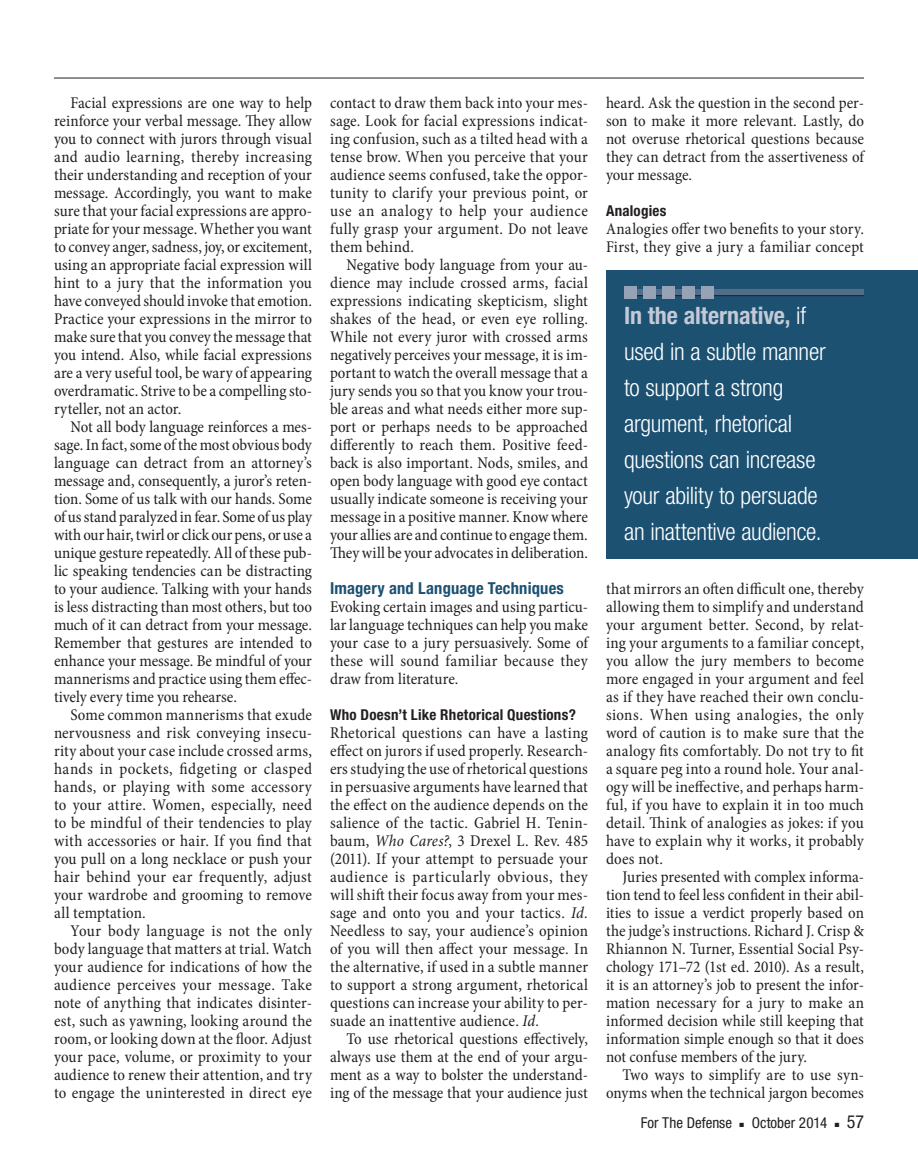
<style>
.page{position:relative;width:918px;height:1175px;background:#fff}
.page>*{position:absolute;margin:0;border:0;box-sizing:border-box;transform-origin:0 0}
.pullout_RH_block{font:300 condensed 24px/36px "Helvetica Neue";letter-spacing:-.01em;color:#fff}
.folio_right{font:condensed 18px "Helvetica Neue";color:#231f20}
.body_para_ind{font:condensed 16.5px/18px "Minion Pro";color:#231f20;text-align:justify}
.body_no_ind_loosest{font:condensed 16.5px/18px "Minion Pro";letter-spacing:.01em;color:#231f20;text-align:justify}
.body_para_ind_tighte{font:condensed 16.5px/18px "Minion Pro";letter-spacing:-.005em;color:#231f20;text-align:justify}
.body_para_ind_looses{font:condensed 16.5px/18px "Minion Pro";letter-spacing:.01em;color:#231f20;text-align:justify}
.body_no_ind{font:condensed 16.5px/18px "Minion Pro";letter-spacing:.02em;color:#231f20;text-align:justify}
.subhead_1{font:700 condensed 16.5px "Helvetica Neue";letter-spacing:.01em;color:#1c5172}
.subhead_2{font:700 condensed 15px "Helvetica Neue";letter-spacing:.015em;color:#231f20}
.folio_right-2{font:condensed 15px "Helvetica Neue";color:#231f20}
.s1{font-style:italic}
.s2{font-weight:700;color:#c3c9d5}
</style>
<div class="page">
<hr style="left:54px;top:78px;width:810px;height:1px;background:#231f20">
<div style="left:606px;top:270px;width:312px;height:288px;background:#1c5172"></div>
<div style="left:624px;top:290px;width:240px;height:6px;background:#536d89"></div>
<hr style="left:624px;top:295px;width:240px;height:1px;background:#231f20">
<div style="left:624px;top:286px;width:12px;height:13px;background:#96a2b5"></div>
<div style="left:643px;top:286px;width:13px;height:13px;background:#96a2b5"></div>
<div style="left:663px;top:286px;width:12px;height:13px;background:#96a2b5"></div>
<div style="left:682px;top:286px;width:13px;height:13px;background:#96a2b5"></div>
<div style="left:702px;top:286px;width:12px;height:13px;background:#96a2b5"></div>
<p class="body_para_ind" style="left:54px;top:94px;width:260px;text-indent:16px">Facial expressions are one way to help reinforce your verbal message. They allow you to connect with jurors through visual and audio learning, thereby increasing their understanding and reception of your message. Accordingly, you want to make sure that your facial expressions are appro&shy;priate for your message. Whether you want to convey anger, sadness, joy, or excitement, using an appropriate facial expression will hint to a jury that the information you have conveyed should invoke that emotion.<br>Practice your expressions in the mirror to make sure that you convey the message that you intend. Also, while facial expressions are a very useful tool, be wary of appearing overdramatic. Strive to be a compelling sto&shy;ryteller, not an actor.</p>
<p class="body_para_ind_tighte" style="left:54px;top:418px;width:260px;text-indent:16px">Not all body language reinforces a mes&shy;sage. In fact, some of the most obvious body language can detract from an attorney’s message and, consequently, a juror’s reten&shy;tion. Some of us talk with our hands. Some of us stand paralyzed in fear. Some of us play with our hair, twirl or click our pens, or use a unique gesture repeatedly. All of these pub&shy;lic speaking tendencies can be distracting to your audience. Talking with your hands is less distracting than most others, but too much of it can detract from your message.<br>Remember that gestures are intended to enhance your message. Be mindful of your mannerisms and practice using them effec&shy;tively every time you rehearse.</p>
<p class="body_para_ind_looses" style="left:54px;top:706px;width:260px;text-indent:16px">Some common mannerisms that exude nervousness and risk conveying insecu&shy;rity about your case include crossed arms, hands in pockets, fidgeting or clasped hands, or playing with some accessory to your attire. Women, especially, need to be mindful of their tendencies to play with accessories or hair. If you find that you pull on a long necklace or push your hair behind your ear frequently, adjust your wardrobe and grooming to remove all temptation.</p>
<p class="body_para_ind_looses" style="left:54px;top:922px;width:260px;text-indent:16px">Your body language is not the only body language that matters at trial. Watch your audience for indications of how the audience perceives your message. Take note of anything that indicates disinter&shy;est, such as yawning, looking around the room, or looking down at the floor. Adjust your pace, volume, or proximity to your audience to renew their attention, and try to engage the uninterested in direct eye</p>
<p class="body_para_ind_looses" style="left:330px;top:94px;width:260px">contact to draw them back into your mes&shy;sage. Look for facial expressions indicat&shy;ing confusion, such as a tilted head with a tense brow. When you perceive that your audience seems confused, take the oppor&shy;tunity to clarify your previous point, or use an analogy to help your audience fully grasp your argument. Do not leave them behind.</p>
<p class="body_para_ind_tighte" style="left:330px;top:256px;width:260px;text-indent:16px">Negative body language from your au&shy;dience may include crossed arms, facial expressions indicating skepticism, slight shakes of the head, or even eye rolling.<br>While not every juror with crossed arms negatively perceives your message, it is im&shy;portant to watch the overall message that a jury sends you so that you know your trou&shy;ble areas and what needs either more sup&shy;port or perhaps needs to be approached differently to reach them. Positive feed&shy;back is also important. Nods, smiles, and open body language with good eye contact usually indicate someone is receiving your message in a positive manner. Know where your allies are and continue to engage them.<br>They will be your advocates in deliberation.</p>
<p class="subhead_1" style="left:330px;top:578px;width:235px">Imagery and Language Techniques</p>
<p class="body_no_ind" style="left:330px;top:598px;width:260px">Evoking certain images and using particu&shy;lar language techniques can help you make your case to a jury persuasively. Some of these will sound familiar because they draw from literature.</p>
<p class="subhead_2" style="left:330px;top:706px;width:247px">Who Doesn’t Like Rhetorical Questions?</p>
<p class="body_no_ind_loosest" style="left:330px;top:724px;width:260px">Rhetorical questions can have a lasting effect on jurors if used properly. Research&shy;ers studying the use of rhetorical questions in persuasive arguments have learned that the effect on the audience depends on the salience of the tactic. Gabriel H. Tenin&shy;baum, <span class="s1">Who Cares?</span>, 3 Drexel L. Rev. 485 (2011). If your attempt to persuade your audience is particularly obvious, they will shift their focus away from your mes&shy;sage and onto you and your tactics. <span class="s1">Id.<br></span>Needless to say, your audience’s opinion of you will then affect your message. In the alternative, if used in a subtle manner to support a strong argument, rhetorical questions can increase your ability to per&shy;suade an inattentive audience. <span class="s1">Id.</span></p>
<p class="body_para_ind" style="left:330px;top:1030px;width:260px;text-indent:16px">To use rhetorical questions effectively, always use them at the end of your argu&shy;ment as a way to bolster the understand&shy;ing of the message that your audience just</p>
<p class="body_para_ind" style="left:606px;top:94px;width:260px">heard. Ask the question in the second per&shy;son to make it more relevant. Lastly, do not overuse rhetorical questions because they can detract from the assertiveness of your message.</p>
<p class="subhead_2" style="left:606px;top:202px;width:62px">Analogies</p>
<p class="body_no_ind_loosest" style="left:606px;top:220px;width:259px">Analogies offer two benefits to your story.<br>First, they give a jury a familiar concept</p>
<p class="pullout_RH_block" style="left:624px;top:297px;width:203px"><span class="s2">In the alternative,</span> if used in a subtle manner to support a strong argument, rhetorical questions can increase your ability to persuade an inattentive audience.</p>
<p class="body_no_ind_loosest" style="left:606px;top:580px;width:260px">that mirrors an often difficult one, thereby allowing them to simplify and understand your argument better. Second, by relat&shy;ing your arguments to a familiar concept, you allow the jury members to become more engaged in your argument and feel as if they have reached their own conclu&shy;sions. When using analogies, the only word of caution is to make sure that the analogy fits comfortably. Do not try to fit a square peg into a round hole. Your anal&shy;ogy will be ineffective, and perhaps harm&shy;ful, if you have to explain it in too much detail. Think of analogies as jokes: if you have to explain why it works, it probably does not.</p>
<p class="body_para_ind" style="left:606px;top:868px;width:260px;text-indent:16px">Juries presented with complex informa&shy;tion tend to feel less confident in their abil&shy;ities to issue a verdict properly based on the judge’s instructions. Richard J. Crisp &amp; Rhiannon N. Turner, Essential Social Psy&shy;chology 171–72 (1st ed. 2010). As a result, it is an attorney’s job to present the infor&shy;mation necessary for a jury to make an informed decision while still keeping that information simple enough so that it does not confuse members of the jury.</p>
<p class="body_para_ind" style="left:606px;top:1066px;width:260px;text-align:right">Two ways to simplify are to use syn&shy;onyms when the technical jargon becomes</p>
<p class="folio_right-2" style="left:641px;top:1114px;width:93px">For The Defense</p>
<p class="folio_right-2" style="left:740px;top:1114px;width:89px">■ October 2014</p>
<p class="folio_right" style="left:835px;top:1111px;width:31px">■ 57</p>
</div>
